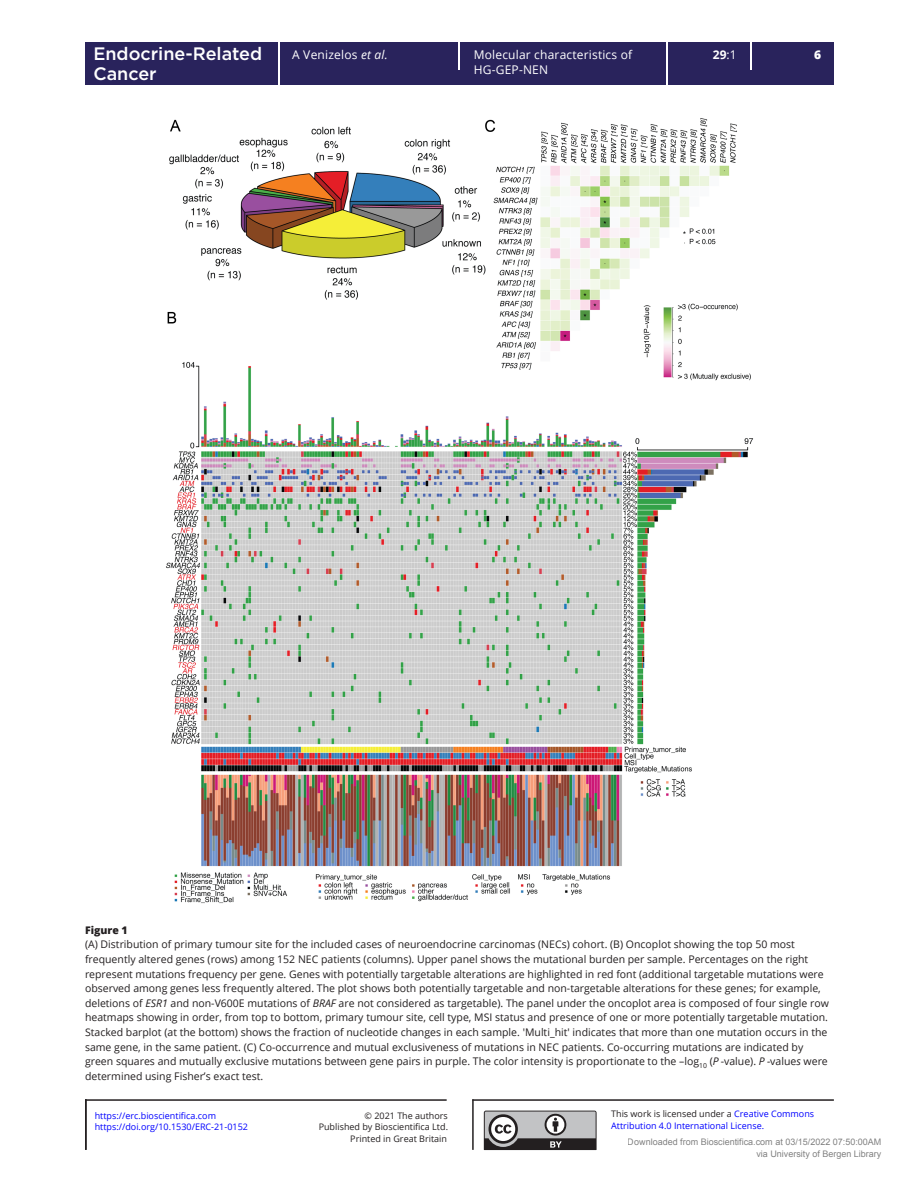
<style>
.page{position:relative;width:919px;height:1187px;background:#fff}
.page>*{position:absolute;margin:0;border:0;box-sizing:border-box;transform-origin:0 0}
.t1{font:500 18px "Gotham";color:#fff}
.t2{font:12px "Open Sans";letter-spacing:.015em;color:#fff}
.t3{font:700 12px "Open Sans";color:#fff}
.t4{font:800 12px "Open Sans";color:#fff}
.FC{font:10.5px/14.5px "Open Sans";color:#231f20}
.FC-2{font:800 10.5px "Open Sans";color:#231f20}
.t5{font:9px/11.2px "Open Sans";color:#00f}
.t6{font:9px/12px "Arial";color:rgb(0 0 0/.5);text-align:right}
.t7{font:9px "Open Sans";color:#231f20}
.s1{font-weight:400}
.s2{font-style:italic}
.s3{color:#231f20}
</style>
<div class="page">
<div style="left:85px;top:42px;width:748px;height:43px;background:#29235c"></div>
<hr style="left:278px;top:42px;width:1px;height:43px;background:#fff">
<hr style="left:666px;top:42px;width:1px;height:43px;background:#fff">
<hr style="left:458px;top:42px;width:2px;height:27px;background:#fff">
<svg style="left:750px;top:42px;width:1px;height:27px"></svg>
<img style="left:166px;top:118px;width:587px;height:785px">
<svg style="left:484px;top:1110px;width:112px;height:39px;background:#919091"></svg>
<hr style="left:85px;top:1099px;width:361px;height:1px;background:#231f20">
<hr style="left:85px;top:1099px;width:2px;height:50px;background:#231f20">
<hr style="left:472px;top:1099px;width:1px;height:50px;background:#231f20">
<hr style="left:472px;top:1099px;width:361px;height:1px;background:#231f20">
<h1 class="t1" style="left:93px;top:42px;width:170px">Endocrine-Related</h1>
<p class="t3" style="left:713px;top:46px;width:25px">29<span class="s1">:1</span></p>
<h1 class="t1" style="left:93px;top:61px;width:65px">Cancer</h1>
<p class="t2" style="left:292px;top:47px;width:97px">A Venizelos <span class="s2">et al.</span></p>
<p class="t2" style="left:474px;top:47px;width:160px">Molecular characteristics of</p>
<p class="t4" style="left:814px;top:46px;width:9px">6</p>
<p class="t2" style="left:474px;top:61px;width:76px">HG-GEP-NEN</p>
<p class="FC-2" style="left:85px;top:921px;width:44px">Figure 1</p>
<p class="FC" style="left:85px;top:936px;width:745px">(A) Distribution of primary tumour site for the included cases of neuroendocrine carcinomas (NECs) cohort. (B) Oncoplot showing the top 50 most frequently altered genes (rows) among 152 NEC patients (columns). Upper panel shows the mutational burden per sample. Percentages on the right represent mutations frequency per gene. Genes with potentially targetable alterations are highlighted in red font (additional targetable mutations were observed among genes less frequently altered. The plot shows both potentially targetable and non-targetable alterations for these genes; for example, deletions of <span class="s2">ESR1</span> and non-V600E mutations of <span class="s2">BRAF</span> are not considered as targetable). The panel under the oncoplot area is composed of four single row heatmaps showing in order, from top to bottom, primary tumour site, cell type, MSI status and presence of one or more potentially targetable mutation.<br>Stacked barplot (at the bottom) shows the fraction of nucleotide changes in each sample. 'Multi_hit' indicates that more than one mutation occurs in the same gene, in the same patient. (C) Co-occurrence and mutual exclusiveness of mutations in NEC patients. Co-occurring mutations are indicated by green squares and mutually exclusive mutations between gene pairs in purple. The color intensity is proportionate to the –log<sub>10</sub> (<span class="s2">P</span> -value). <span class="s2">P -</span>value<span class="s2">s</span> were determined using Fisher’s exact test.</p>
<p class="t5" style="left:95px;top:1109px;width:123px">https://erc.bioscientifica.com</p>
<p class="t7" style="left:364px;top:1109px;width:85px">© 2021 The authors</p>
<p class="t7" style="left:350px;top:1132px;width:98px">Printed in Great Britain</p>
<p class="t5" style="left:95px;top:1120px;width:155px">https://doi.org/10.1530/ERC-21-0152</p>
<p class="t7" style="left:319px;top:1120px;width:131px">Published by Bioscientifica Ltd.</p>
<p class="t5" style="left:611px;top:1108px;width:204px"><span class="s3">This work is licensed under a</span> Creative Commons<br>Attribution 4.0 International License.</p>
<p class="t6" style="left:627px;top:1135px;width:255px">Downloaded from Bioscientifica.com at 03/15/2022 07:50:00AM via University of Bergen Library</p>
</div>
